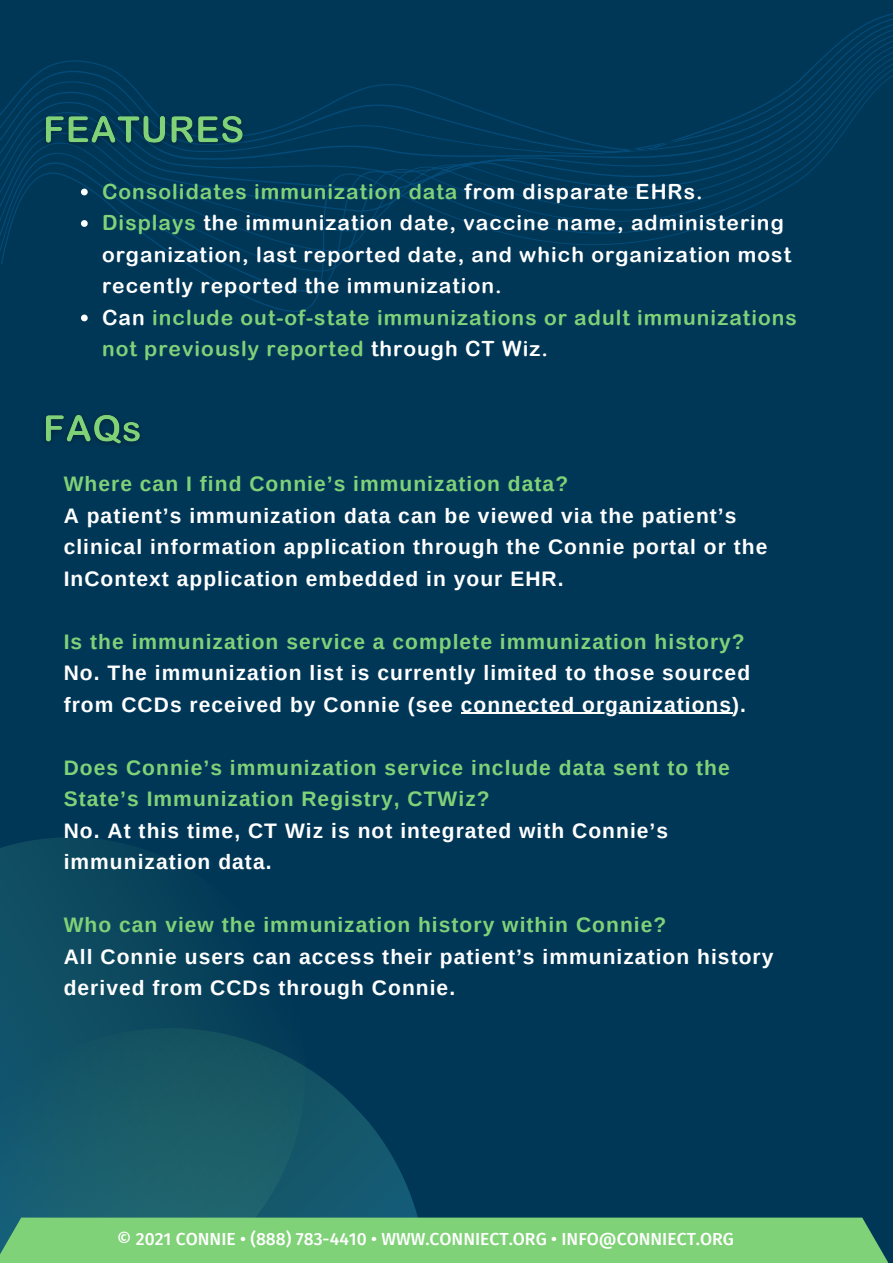
<style>
.page{position:relative;width:893px;height:1264px;background:#fff}
.page>*{position:absolute;margin:0;border:0;box-sizing:border-box;transform-origin:0 0}
.t1{font:700 21px/31.5px "Arimo";letter-spacing:.05em;color:#fff}
.t2{font:700 21px/31.5px "Arimo";letter-spacing:.05em;color:#80d278}
.t3{font:21px/31.5px "Arial Rounded MT Bold";letter-spacing:.05em;color:#fff}
.t4{font:21px/31.5px "Arial Rounded MT Bold";letter-spacing:.05em;color:#80d278}
.t5{font:500 17.55px "Fira Sans";color:#fff}
.s1{color:#fff}
.s2{color:#80d278}
</style>
<div class="page">
<div style="left:0;top:0;width:892px;height:1262px;background:#003757"></div>
<svg style="left:0;top:13px;width:892px;height:309px"></svg>
<svg style="left:388px;top:1150px;width:30px;height:67px;fill:#135a72"></svg>
<svg style="left:0;top:837px;width:388px;height:380px"></svg>
<div style="left:0;top:1217px;width:888px;height:45px;background:#80d278"></div>
<img style="left:45px;top:414px;width:95px;height:30px">
<hr style="left:461px;top:712px;width:271px;height:2px;background:#fff">
<img style="left:36px;top:107px;width:219px;height:48px">
<svg style="left:81px;top:189px;width:7px;height:6px"></svg>
<svg style="left:81px;top:220px;width:7px;height:7px"></svg>
<svg style="left:81px;top:314px;width:7px;height:7px"></svg>
<p class="t4" style="left:102px;top:175px;width:602px">Consolidates immunization data <span class="s1">from disparate EHRs.</span></p>
<p class="t3" style="left:102px;top:207px;width:690px"><span class="s2">Displays</span> the immunization date, vaccine name, administering organization, last reported date, and which organization most recently reported the immunization.</p>
<p class="t4" style="left:102px;top:301px;width:696px"><span class="s1">Can</span> include out-of-state immunizations or adult immunizations not previously reported <span class="s1">through CT Wiz.</span></p>
<p class="t2" style="left:64px;top:468px;width:506px">Where can I find Connie’s immunization data?</p>
<p class="t1" style="left:64px;top:499px;width:705px">A patient’s immunization data can be viewed via the patient’s clinical information application through the Connie portal or the<br>InContext application embedded in your EHR.</p>
<p class="t2" style="left:64px;top:625px;width:682px">Is the immunization service a complete immunization history?</p>
<p class="t1" style="left:64px;top:657px;width:688px">No. The immunization list is currently limited to those sourced from CCDs received by Connie (see connected organizations).</p>
<p class="t2" style="left:64px;top:751px;width:667px">Does Connie’s immunization service include data sent to the<br>State’s Immunization Registry, CTWiz?</p>
<p class="t1" style="left:64px;top:814px;width:606px">No. At this time, CT Wiz is not integrated with Connie’s immunization data.</p>
<p class="t2" style="left:64px;top:909px;width:604px">Who can view the immunization history within Connie?</p>
<p class="t1" style="left:64px;top:940px;width:711px">All Connie users can access their patient’s immunization history derived from CCDs through Connie.</p>
<p class="t5" style="left:117px;top:1228px;width:618px">© 2021 CONNIE • (888) 783-4410 • WWW.CONNIECT.ORG • INFO@CONNIECT.ORG</p>
</div>
